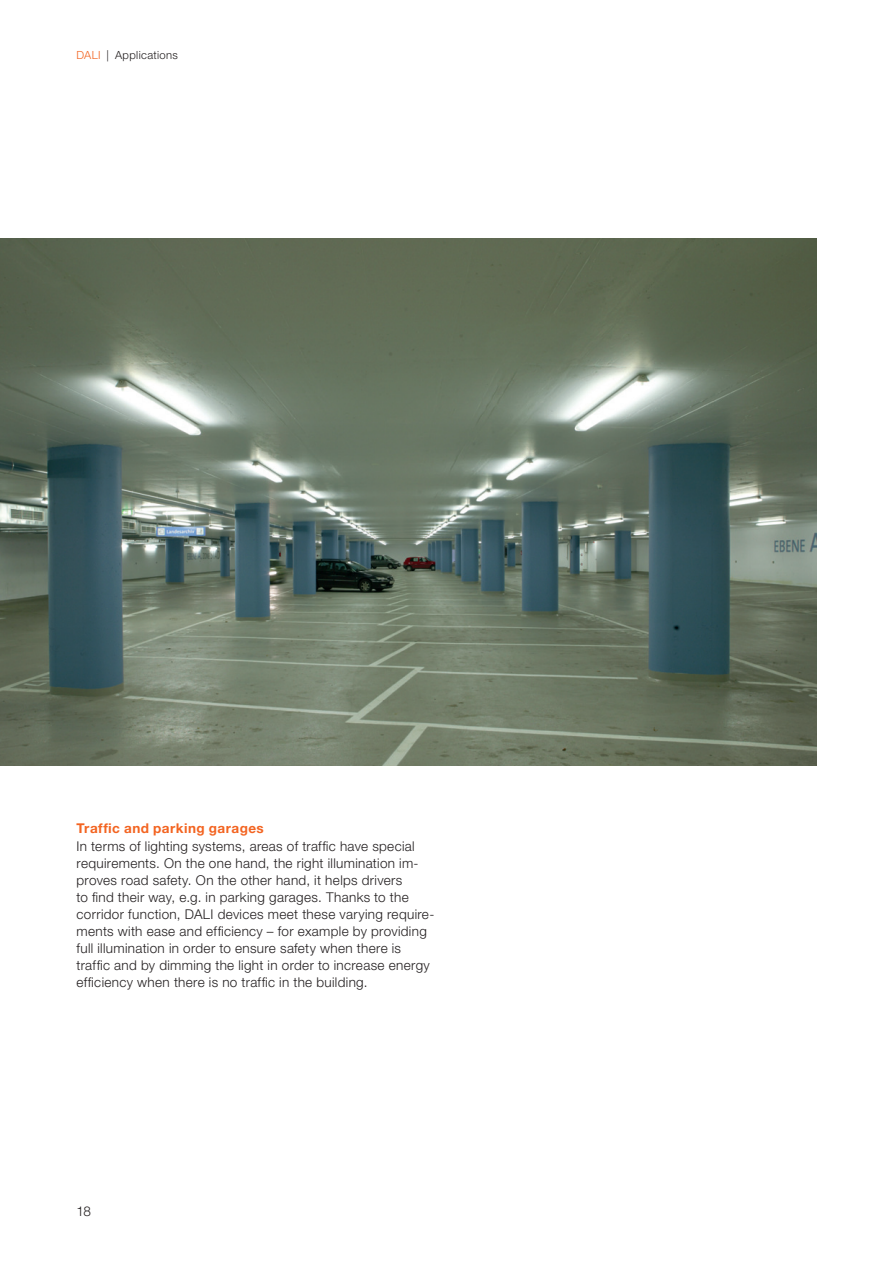
<style>
.page{position:relative;width:893px;height:1263px;background:#fff}
.page>*{position:absolute;margin:0;border:0;box-sizing:border-box;transform-origin:0 0}
.t1{font:300 13.5px/17px "Helvetica Neue LT Pro";letter-spacing:.025em;color:#231f20}
.t2{font:700 13.5px "Helvetica Neue LT Pro";letter-spacing:.035em;color:#f36421}
.t3{font:300 11.25px "Helvetica Neue LT Pro";letter-spacing:.03em;color:#231f20}
.s1{color:#f36421}
</style>
<div class="page">
<img style="left:0;top:238px;width:816px;height:527px">
<p class="t3" style="left:77px;top:51px;width:103px"><span class="s1">DALI</span> | Applications</p>
<p class="t2" style="left:77px;top:824px;width:189px">Traffic and parking garages</p>
<p class="t1" style="left:77px;top:838px;width:359px">In terms of lighting systems, areas of traffic have special requirements. On the one hand, the right illumination im&shy;proves road safety. On the other hand, it helps drivers<br>to find their way, e.g. in parking garages. Thanks to the corridor function, DALI devices meet these varying require&shy;ments with ease and efficiency – for example by providing full illumination in order to ensure safety when there is traffic and by dimming the light in order to increase energy efficiency when there is no traffic in the building.</p>
<p class="t1" style="left:77px;top:1204px;width:16px">18</p>
</div>
